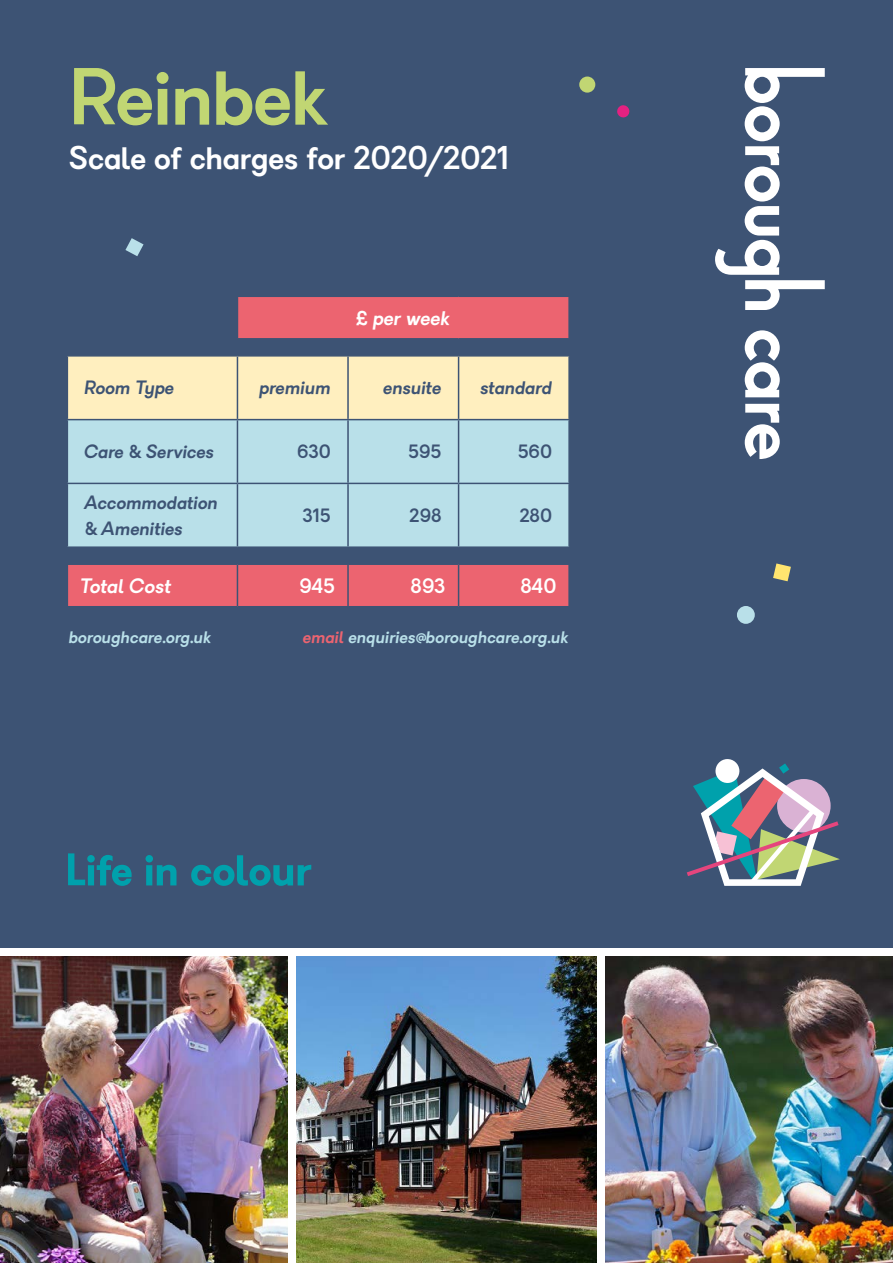
<style>
.page{position:relative;width:893px;height:1263px;background:#3d5374}
.page>*{position:absolute;margin:0;border:0;box-sizing:border-box;transform-origin:0 0}
.Question{font:600 75px "Granary";letter-spacing:-.015em;color:#c1d673}
.Question-2{font:600 30.75px "Granary";letter-spacing:-.015em;color:#fff}
.Question-3{font:italic 600 19.5px "Granary";letter-spacing:-.01em;color:#fff}
.Question-4{font:italic 600 18px/25.5px "Granary";letter-spacing:-.01em;color:#3d5374}
.Question-5{font:italic 600 16.5px "Granary";letter-spacing:-.005em;color:#b9e0e9}
.s1{color:#ec6470}
</style>
<div class="page">
<svg style="left:715px;top:68px;width:110px;height:242px"></svg>
<svg style="left:745px;top:330px;width:35px;height:67px"></svg>
<svg style="left:745px;top:404px;width:35px;height:55px"></svg>
<svg style="left:715px;top:759px;width:25px;height:24px"></svg>
<svg style="left:687px;top:763px;width:153px;height:123px"></svg>
<svg style="left:68px;top:853px;width:64px;height:33px"></svg>
<svg style="left:146px;top:855px;width:30px;height:30px"></svg>
<svg style="left:191px;top:855px;width:120px;height:31px"></svg>
<svg style="left:68px;top:297px;width:500px;height:309px;fill:#ec6470"></svg>
<div style="left:68px;top:357px;width:500px;height:62px;background:#ffefbf"></div>
<div style="left:68px;top:420px;width:500px;height:126px;background:#b9e0e9"></div>
<hr style="left:237px;top:297px;width:1px;height:41px;background:#3d5374">
<hr style="left:237px;top:338px;width:111px;height:2px;background:#3d5374">
<hr style="left:348px;top:338px;width:111px;height:2px;background:#3d5374">
<hr style="left:459px;top:338px;width:111px;height:2px;background:#3d5374">
<hr style="left:67px;top:355px;width:170px;height:2px;background:#3d5374">
<hr style="left:237px;top:355px;width:111px;height:2px;background:#3d5374">
<hr style="left:237px;top:357px;width:1px;height:62px;background:#3d5374">
<hr style="left:348px;top:355px;width:111px;height:2px;background:#3d5374">
<hr style="left:347px;top:357px;width:2px;height:62px;background:#3d5374">
<hr style="left:459px;top:355px;width:111px;height:2px;background:#3d5374">
<hr style="left:458px;top:357px;width:1px;height:62px;background:#3d5374">
<hr style="left:67px;top:419px;width:170px;height:1px;background:#3d5374">
<hr style="left:237px;top:419px;width:111px;height:1px;background:#3d5374">
<hr style="left:237px;top:420px;width:1px;height:63px;background:#3d5374">
<hr style="left:348px;top:419px;width:111px;height:1px;background:#3d5374">
<hr style="left:347px;top:420px;width:2px;height:63px;background:#3d5374">
<hr style="left:459px;top:419px;width:111px;height:1px;background:#3d5374">
<hr style="left:458px;top:420px;width:1px;height:63px;background:#3d5374">
<hr style="left:67px;top:483px;width:170px;height:1px;background:#3d5374">
<hr style="left:237px;top:483px;width:111px;height:1px;background:#3d5374">
<hr style="left:237px;top:484px;width:1px;height:62px;background:#3d5374">
<hr style="left:348px;top:483px;width:111px;height:1px;background:#3d5374">
<hr style="left:347px;top:484px;width:2px;height:62px;background:#3d5374">
<hr style="left:459px;top:483px;width:111px;height:1px;background:#3d5374">
<hr style="left:458px;top:484px;width:1px;height:62px;background:#3d5374">
<hr style="left:67px;top:546px;width:170px;height:2px;background:#3d5374">
<hr style="left:237px;top:546px;width:111px;height:2px;background:#3d5374">
<hr style="left:348px;top:546px;width:111px;height:2px;background:#3d5374">
<hr style="left:459px;top:546px;width:111px;height:2px;background:#3d5374">
<hr style="left:67px;top:563px;width:170px;height:2px;background:#3d5374">
<hr style="left:237px;top:563px;width:111px;height:2px;background:#3d5374">
<hr style="left:237px;top:565px;width:1px;height:41px;background:#3d5374">
<hr style="left:348px;top:563px;width:111px;height:2px;background:#3d5374">
<hr style="left:347px;top:565px;width:2px;height:41px;background:#3d5374">
<hr style="left:459px;top:563px;width:111px;height:2px;background:#3d5374">
<hr style="left:458px;top:565px;width:1px;height:41px;background:#3d5374">
<svg style="left:617px;top:105px;width:13px;height:13px"></svg>
<svg style="left:125px;top:238px;width:19px;height:18px"></svg>
<div style="left:579px;top:77px;width:16px;height:16px;background:#c1d673;border-radius:50%"></div>
<div style="left:737px;top:606px;width:18px;height:18px;background:#b9e0e9;border-radius:50%"></div>
<svg style="left:773px;top:563px;width:18px;height:18px"></svg>
<div style="left:0;top:948px;width:893px;height:315px;background:#fff"></div>
<img style="left:0;top:957px;width:288px;height:306px">
<img style="left:296px;top:957px;width:301px;height:306px">
<img style="left:605px;top:957px;width:288px;height:306px">
<p class="Question" style="left:69px;top:47px;width:260px">Reinbek</p>
<p class="Question-2" style="left:68px;top:138px;width:443px">Scale of charges for 2020/2021</p>
<p class="Question-3" style="left:356px;top:305px;width:96px">£ per week</p>
<p class="Question-4" style="left:84px;top:376px;width:92px">Room Type</p>
<p class="Question-4" style="left:259px;top:376px;width:73px">premium</p>
<p class="Question-4" style="left:383px;top:376px;width:60px">ensuite</p>
<p class="Question-4" style="left:480px;top:376px;width:73px">standard</p>
<p class="Question-4" style="left:84px;top:439px;width:132px">Care &amp; Services</p>
<p class="Question-4" style="left:297px;top:439px;width:35px">630</p>
<p class="Question-4" style="left:408px;top:439px;width:35px">595</p>
<p class="Question-4" style="left:518px;top:439px;width:36px">560</p>
<p class="Question-4" style="left:84px;top:490px;width:135px">Accommodation &amp; Amenities</p>
<p class="Question-4" style="left:303px;top:503px;width:30px">315</p>
<p class="Question-4" style="left:409px;top:503px;width:34px">298</p>
<p class="Question-4" style="left:519px;top:503px;width:34px">280</p>
<p class="Question-3" style="left:80px;top:573px;width:93px">Total Cost</p>
<p class="Question-3" style="left:299px;top:573px;width:38px">945</p>
<p class="Question-3" style="left:411px;top:573px;width:37px">893</p>
<p class="Question-3" style="left:520px;top:573px;width:37px">840</p>
<p class="Question-5" style="left:69px;top:626px;width:144px">boroughcare.org.uk</p>
<p class="Question-5" style="left:303px;top:626px;width:267px"><span class="s1">email</span> enquiries@boroughcare.org.uk</p>
</div>
